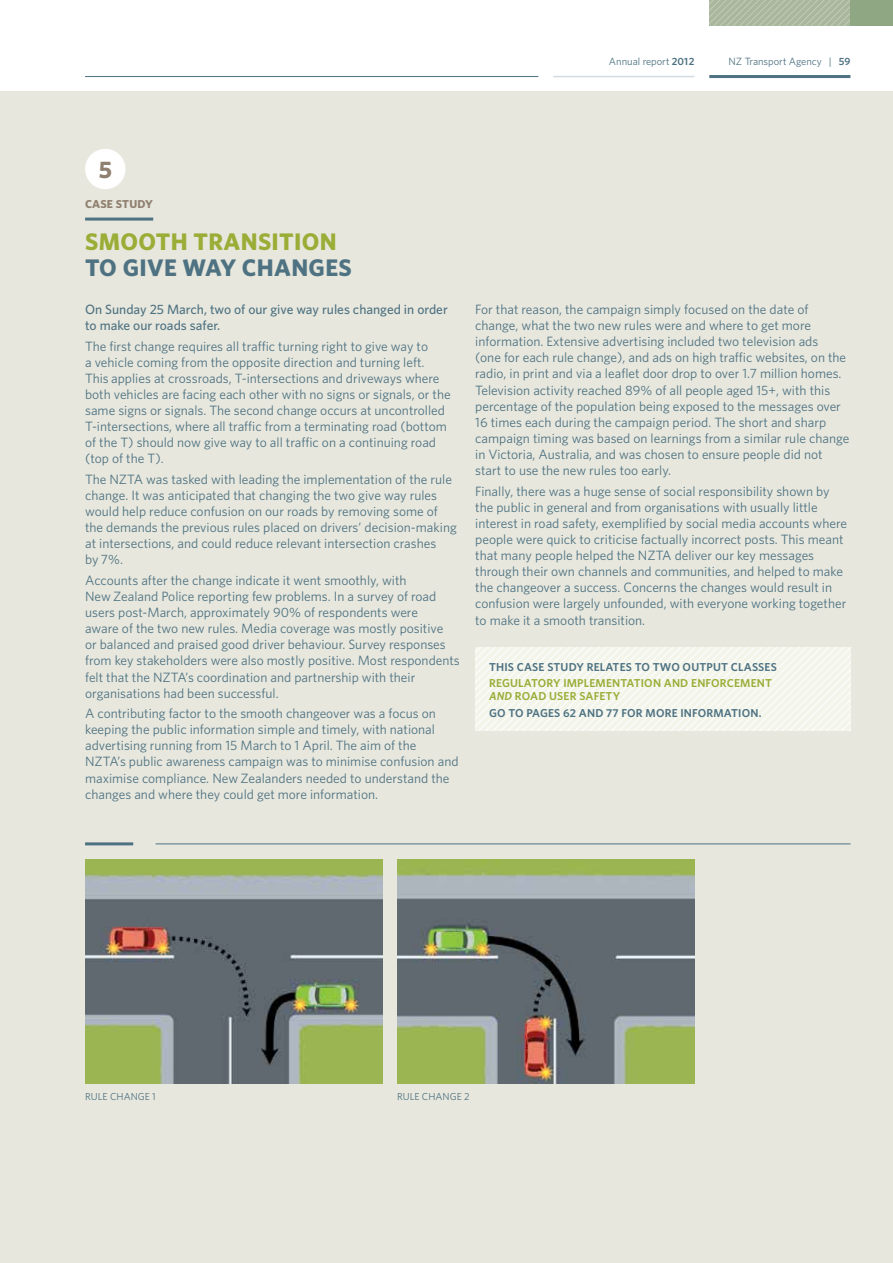
<style>
.page{position:relative;width:893px;height:1263px;background:#fff}
.page>*{position:absolute;margin:0;border:0;box-sizing:border-box;transform-origin:0 0}
.t1{font:700 24px "Whitney";color:#9aad37}
.t2{font:700 24px "Whitney";letter-spacing:.015em;color:#4e7282}
.t3{font:700 24px "Whitney";color:#908070}
.t4{font:13.5px/16px "Whitney";color:#4e7282}
.t5{font:500 13.5px/16px "Whitney";color:#4e7282}
.t6{font:600 11.55px "Whitney";letter-spacing:.15em;color:#4e7282}
.t7{font:600 11.55px "Whitney";letter-spacing:.16em;color:#9aad37}
.t8{font:700 11.55px "Whitney";color:#908070}
.t9{font:italic 600 11.55px "Whitney";color:#9aad37}
.t10{font:10.5px "Whitney";color:#4e7282}
.t11{font:10.2px "Whitney";color:#4e7282}
.s1{font-weight:600}
.s2{font-style:normal}
</style>
<div class="page">
<div style="left:0;top:91px;width:893px;height:1172px;background:#e7e7dd"></div>
<hr style="left:709px;top:75px;width:141px;height:3px;background:#4e7282">
<hr style="left:85px;top:76px;width:453px;height:1px;background:#4e7282">
<hr style="left:553px;top:76px;width:141px;height:1px;background:#d0dce3">
<svg style="left:709px;top:0;width:141px;height:26px;background:#aebca2"></svg>
<div style="left:850px;top:0;width:43px;height:26px;background:#90a784"></div>
<hr style="left:85px;top:218px;width:68px;height:3px;background:#4e7282">
<svg style="left:475px;top:647px;width:375px;height:84px"></svg>
<div style="left:85px;top:149px;width:40px;height:40px;background:#fff;border-radius:50%"></div>
<hr style="left:85px;top:842px;width:48px;height:3px;background:#4e7282">
<hr style="left:156px;top:844px;width:694px;height:1px;background:#4e7282">
<img style="left:85px;top:860px;width:297px;height:223px">
<img style="left:397px;top:860px;width:297px;height:223px">
<p class="t10" style="left:609px;top:54px;width:87px">Annual report <span class="s1">2012</span></p>
<p class="t10" style="left:728px;top:54px;width:123px">NZ Transport Agency | <span class="s1">59</span></p>
<h1 class="t3" style="left:99px;top:153px;width:15px">5</h1>
<p class="t8" style="left:85px;top:196px;width:67px">CASE STUDY</p>
<h1 class="t1" style="left:85px;top:225px;width:253px">SMOOTH TRANSITION</h1>
<h1 class="t2" style="left:85px;top:251px;width:266px">TO GIVE WAY CHANGES</h1>
<p class="t5" style="left:85px;top:301px;width:364px">On Sunday 25 March, two of our give way rules changed in order to make our roads safer.</p>
<p class="t4" style="left:85px;top:338px;width:367px">The first change requires all traffic turning right to give way to<br>a vehicle coming from the opposite direction and turning left.<br>This applies at crossroads, T-intersections and driveways where both vehicles are facing each other with no signs or signals, or the same signs or signals. The second change occurs at uncontrolled T-intersections, where all traffic from a terminating road (bottom of the T) should now give way to all traffic on a continuing road (top of the T).</p>
<p class="t4" style="left:85px;top:471px;width:373px">The NZTA was tasked with leading the implementation of the rule change. It was anticipated that changing the two give way rules would help reduce confusion on our roads by removing some of the demands the previous rules placed on drivers’ decision-making at intersections, and could reduce relevant intersection crashes<br>by 7%.</p>
<p class="t4" style="left:85px;top:572px;width:376px">Accounts after the change indicate it went smoothly, with<br>New Zealand Police reporting few problems. In a survey of road users post-March, approximately 90% of respondents were<br>aware of the two new rules. Media coverage was mostly positive<br>or balanced and praised good driver behaviour. Survey responses from key stakeholders were also mostly positive. Most respondents felt that the NZTA’s coordination and partnership with their organisations had been successful.</p>
<p class="t4" style="left:85px;top:705px;width:375px">A contributing factor to the smooth changeover was a focus on keeping the public information simple and timely, with national advertising running from 15 March to 1 April. The aim of the NZTA’s public awareness campaign was to minimise confusion and maximise compliance. New Zealanders needed to understand the changes and where they could get more information.</p>
<p class="t4" style="left:475px;top:301px;width:376px">For that reason, the campaign simply focused on the date of change, what the two new rules were and where to get more information. Extensive advertising included two television ads<br>(one for each rule change), and ads on high traffic websites, on the radio, in print and via a leaflet door drop to over 1.7 million homes.<br>Television activity reached 89% of all people aged 15+, with this percentage of the population being exposed to the messages over 16 times each during the campaign period. The short and sharp campaign timing was based on learnings from a similar rule change in Victoria, Australia, and was chosen to ensure people did not start to use the new rules too early.</p>
<p class="t4" style="left:475px;top:482px;width:373px">Finally, there was a huge sense of social responsibility shown by the public in general and from organisations with usually little interest in road safety, exemplified by social media accounts where people were quick to criticise factually incorrect posts. This meant that many people helped the NZTA deliver our key messages through their own channels and communities, and helped to make the changeover a success. Concerns the changes would result in confusion were largely unfounded, with everyone working together to make it a smooth transition.</p>
<p class="t6" style="left:489px;top:659px;width:36px">THIS CAS</p>
<p class="t6" style="left:539px;top:659px;width:17px">E STU</p>
<p class="t6" style="left:569px;top:659px;width:123px">DY RELATES TO TWO OUTPUT</p>
<p class="t6" style="left:731px;top:659px;width:8px">CLASS</p>
<p class="t6" style="left:765px;top:659px;width:13px">ES</p>
<p class="t7" style="left:489px;top:676px;width:30px">REGULATOR</p>
<p class="t7" style="left:553px;top:676px;width:23px">Y IMPL</p>
<p class="t7" style="left:589px;top:676px;width:31px">EMENTAT</p>
<p class="t7" style="left:641px;top:676px;width:79px">ION AND ENFORC</p>
<p class="t7" style="left:734px;top:676px;width:31px">EMENT</p>
<p class="t9" style="left:489px;top:688px;width:35px">and <span class="s2">ROA</span></p>
<p class="t7" style="left:538px;top:688px;width:83px">D USER SAFETY</p>
<p class="t6" style="left:489px;top:705px;width:166px">GO TO PAGES 62 AN D 77 FOR MOR</p>
<p class="t6" style="left:672px;top:705px;width:36px">E INFORMAT</p>
<p class="t6" style="left:738px;top:705px;width:25px">ION.</p>
<p class="t11" style="left:85px;top:1090px;width:33px">rule chan</p>
<p class="t11" style="left:138px;top:1090px;width:20px">ge 1</p>
<p class="t11" style="left:397px;top:1090px;width:33px">rule chan</p>
<p class="t11" style="left:450px;top:1090px;width:21px">ge 2</p>
</div>
